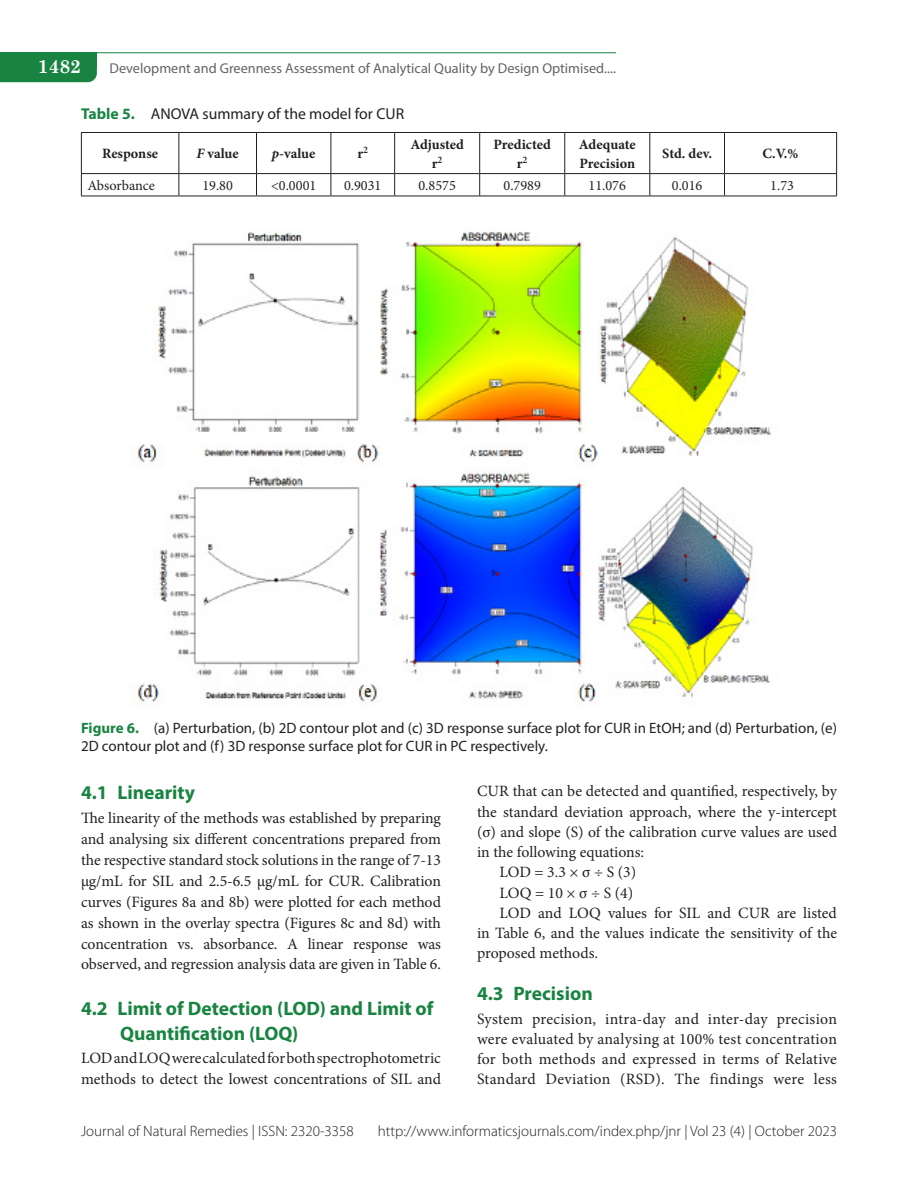
<style>
.page{position:relative;width:918px;height:1188px;background:#fff}
.page>*{position:absolute;margin:0;border:0;box-sizing:border-box;transform-origin:0 0}
.B-level{font:700 19.5px/24.6px "Myriad Pro";color:#198441}
.t1{font:700 18.75px "Century Schoolbook";color:#fff}
.Text{font:15.75px/20.9px "Minion Pro";color:#231f20;text-align:justify}
.Text_Ind{font:15.75px/20.2px "Minion Pro";color:#231f20;text-align:justify}
.Table_head{font:15.75px "Myriad Pro";color:#231f20}
.Fig_cap{font:15px/18px "Myriad Pro";color:#231f20}
.t2{font:300 15px "Myriad Pro";color:#231f20}
.TabCH{font:700 14.25px/18.8px "Minion Pro";color:#231f20;text-align:center}
.t3{font:14.25px "Myriad Pro";color:#636366}
.TabBody{font:14.25px "Minion Pro";color:#231f20}
.s1{font-weight:700;color:#198441}
.s2{font-style:italic}
</style>
<div class="page">
<hr style="left:0;top:52px;width:616px;height:1px;background:#198441">
<svg style="left:0;top:67px;width:97px;height:15px"></svg>
<div style="left:0;top:53px;width:97px;height:14px;background:#198441"></div>
<div style="left:0;top:68px;width:27px;height:14px;background:#198441"></div>
<hr style="left:81px;top:132px;width:98px;height:1px;background:#231f20">
<hr style="left:81px;top:133px;width:1px;height:40px;background:#231f20">
<hr style="left:179px;top:132px;width:77px;height:1px;background:#231f20">
<hr style="left:178px;top:133px;width:1px;height:40px;background:#231f20">
<hr style="left:256px;top:132px;width:75px;height:1px;background:#231f20">
<hr style="left:256px;top:133px;width:1px;height:40px;background:#231f20">
<hr style="left:331px;top:132px;width:64px;height:1px;background:#231f20">
<hr style="left:331px;top:133px;width:1px;height:40px;background:#231f20">
<hr style="left:395px;top:132px;width:85px;height:1px;background:#231f20">
<hr style="left:394px;top:133px;width:1px;height:40px;background:#231f20">
<hr style="left:480px;top:132px;width:85px;height:1px;background:#231f20">
<hr style="left:479px;top:133px;width:1px;height:40px;background:#231f20">
<hr style="left:565px;top:132px;width:85px;height:1px;background:#231f20">
<hr style="left:564px;top:133px;width:1px;height:40px;background:#231f20">
<hr style="left:650px;top:132px;width:75px;height:1px;background:#231f20">
<hr style="left:649px;top:133px;width:1px;height:40px;background:#231f20">
<hr style="left:724px;top:132px;width:113px;height:1px;background:#231f20">
<hr style="left:724px;top:133px;width:1px;height:40px;background:#231f20">
<hr style="left:836px;top:133px;width:1px;height:40px;background:#231f20">
<hr style="left:81px;top:173px;width:98px;height:1px;background:#231f20">
<svg style="left:81px;top:174px;width:1px;height:22px"></svg>
<hr style="left:179px;top:173px;width:77px;height:1px;background:#231f20">
<svg style="left:178px;top:174px;width:1px;height:22px"></svg>
<hr style="left:256px;top:173px;width:75px;height:1px;background:#231f20">
<svg style="left:256px;top:174px;width:1px;height:22px"></svg>
<hr style="left:331px;top:173px;width:64px;height:1px;background:#231f20">
<svg style="left:331px;top:174px;width:1px;height:22px"></svg>
<hr style="left:395px;top:173px;width:85px;height:1px;background:#231f20">
<svg style="left:394px;top:174px;width:1px;height:22px"></svg>
<hr style="left:480px;top:173px;width:85px;height:1px;background:#231f20">
<svg style="left:479px;top:174px;width:1px;height:22px"></svg>
<hr style="left:565px;top:173px;width:85px;height:1px;background:#231f20">
<svg style="left:564px;top:174px;width:1px;height:22px"></svg>
<hr style="left:650px;top:173px;width:75px;height:1px;background:#231f20">
<svg style="left:649px;top:174px;width:1px;height:22px"></svg>
<hr style="left:724px;top:173px;width:113px;height:1px;background:#231f20">
<svg style="left:724px;top:174px;width:1px;height:22px"></svg>
<svg style="left:836px;top:174px;width:1px;height:22px"></svg>
<hr style="left:81px;top:196px;width:98px;height:1px;background:#231f20">
<hr style="left:179px;top:196px;width:77px;height:1px;background:#231f20">
<hr style="left:256px;top:196px;width:75px;height:1px;background:#231f20">
<hr style="left:331px;top:196px;width:64px;height:1px;background:#231f20">
<hr style="left:395px;top:196px;width:85px;height:1px;background:#231f20">
<hr style="left:480px;top:196px;width:85px;height:1px;background:#231f20">
<hr style="left:565px;top:196px;width:85px;height:1px;background:#231f20">
<hr style="left:650px;top:196px;width:75px;height:1px;background:#231f20">
<hr style="left:724px;top:196px;width:113px;height:1px;background:#231f20">
<img style="left:133px;top:231px;width:638px;height:474px">
<p class="t1" style="left:38px;top:52px;width:45px">1482</p>
<p class="t3" style="left:110px;top:60px;width:508px">Development and Greenness Assessment of Analytical Quality by Design Optimised....</p>
<p class="Table_head" style="left:81px;top:104px;width:325px"><span class="s1">Table 5.</span> ANOVA summary of the model for CUR</p>
<p class="TabCH" style="left:102px;top:144px;width:58px">Response</p>
<p class="TabCH" style="left:197px;top:144px;width:44px"><span class="s2">F</span> value</p>
<p class="TabCH" style="left:272px;top:144px;width:45px"><span class="s2">p</span>-value</p>
<p class="TabCH" style="left:357px;top:144px;width:12px">r<sup>2</sup></p>
<p class="TabCH" style="left:410px;top:135px;width:55px">Adjusted</p>
<p class="TabCH" style="left:432px;top:153px;width:12px">r<sup>2</sup></p>
<p class="TabCH" style="left:493px;top:135px;width:59px">Predicted r<sup>2</sup></p>
<p class="TabCH" style="left:579px;top:135px;width:58px">Adequate</p>
<p class="TabCH" style="left:579px;top:153px;width:57px">Precision</p>
<p class="TabCH" style="left:662px;top:144px;width:51px">Std. dev.</p>
<p class="TabCH" style="left:763px;top:144px;width:37px">C.V.%</p>
<p class="TabBody" style="left:87px;top:176px;width:69px">Absorbance</p>
<p class="TabBody" style="left:202px;top:176px;width:32px">19.80</p>
<p class="TabBody" style="left:271px;top:176px;width:47px">&lt;0.0001</p>
<p class="TabBody" style="left:344px;top:176px;width:39px">0.9031</p>
<p class="TabBody" style="left:418px;top:176px;width:39px">0.8575</p>
<p class="TabBody" style="left:504px;top:176px;width:39px">0.7989</p>
<p class="TabBody" style="left:589px;top:176px;width:39px">11.076</p>
<p class="TabBody" style="left:672px;top:176px;width:32px">0.016</p>
<p class="TabBody" style="left:770px;top:176px;width:25px">1.73</p>
<p class="Fig_cap" style="left:81px;top:719px;width:757px"><span class="s1">Figure 6.</span> (a) Perturbation, (b) 2D contour plot and (c) 3D response surface plot for CUR in EtOH; and (d) Perturbation, (e)<br>2D contour plot and (f) 3D response surface plot for CUR in PC respectively.</p>
<p class="B-level" style="left:81px;top:780px;width:115px">4.1 Linearity</p>
<p class="Text" style="left:81px;top:808px;width:362px">The linearity of the methods was established by preparing and analysing six different concentrations prepared from the respective standard stock solutions in the range of 7-13 µg/mL for SIL and 2.5-6.5 µg/mL for CUR. Calibration curves (Figures 8a and 8b) were plotted for each method as shown in the overlay spectra (Figures 8c and 8d) with concentration vs. absorbance. A linear response was observed, and regression analysis data are given in Table 6.</p>
<p class="B-level" style="left:120px;top:995px;width:315px;text-indent:-39px">4.2 Limit of Detection (LOD) and Limit of<br>Quantification (LOQ)</p>
<p class="Text" style="left:81px;top:1048px;width:362px">LOD and LOQ were calculated for both spectrophotometric methods to detect the lowest concentrations of SIL and</p>
<p class="Text" style="left:477px;top:781px;width:362px;line-height:20.2px">CUR that can be detected and quantified, respectively, by the standard deviation approach, where the y-intercept (σ) and slope (S) of the calibration curve values are used in the following equations:</p>
<p class="Text_Ind" style="left:500px;top:862px;width:138px">LOD = 3.3 × σ ÷ S (3)</p>
<p class="Text_Ind" style="left:500px;top:882px;width:135px">LOQ = 10 × σ ÷ S (4)</p>
<p class="Text_Ind" style="left:477px;top:903px;width:362px;text-indent:22px">LOD and LOQ values for SIL and CUR are listed in Table 6, and the values indicate the sensitivity of the proposed methods.</p>
<p class="B-level" style="left:477px;top:981px;width:117px">4.3 Precision</p>
<p class="Text" style="left:477px;top:1008px;width:362px;line-height:20.2px">System precision, intra-day and inter-day precision were evaluated by analysing at 100% test concentration for both methods and expressed in terms of Relative Standard Deviation (RSD). The findings were less</p>
<p class="t2" style="left:81px;top:1122px;width:274px">Journal of Natural Remedies | ISSN: 2320-3358</p>
<p class="t2" style="left:378px;top:1122px;width:461px">http://www.informaticsjournals.com/index.php/jnr | Vol 23 (4) | October 2023</p>
</div>
